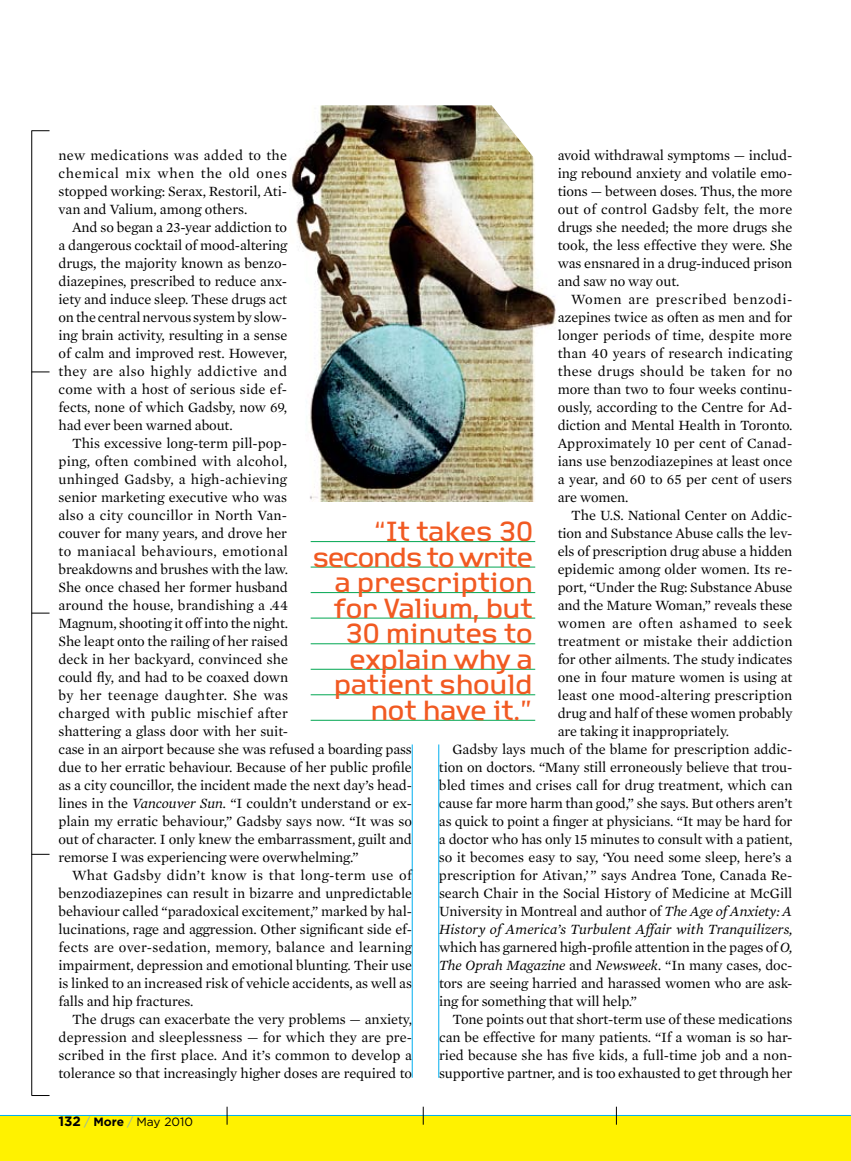
<style>
.page{position:relative;width:851px;height:1161px;background:#fff}
.page>*{position:absolute;margin:0;border:0;box-sizing:border-box;transform-origin:0 0}
.t1{font:28.5px/25.5px "Faux CRA M";letter-spacing:-.05em;color:#f15a22;text-align:right}
.t2{font:14.4px/18px "Mercury Text G1";letter-spacing:-.01em;color:#000;text-align:justify}
.t3{font:italic 14.4px "Mercury Text G1";letter-spacing:.005em;color:#000}
.t4{font:14.4px "Mercury Text G1";letter-spacing:.01em;color:#000}
.t5{font:14.4px "Mercury Text G1";letter-spacing:.035em;color:#000}
.t6{font:12px "Gotham";letter-spacing:-.005em;color:#000}
.s1{font-style:italic}
.s2{font-style:normal}
.s3{font-weight:700;font-size:13.5px}
.s4{color:#88afb9}
.s5{font-weight:700}
</style>
<div class="page">
<div style="left:0;top:1115px;width:850px;height:46px;background:#fff200"></div>
<hr style="left:0;top:1115px;width:850px;height:1px;background:#00aeef">
<svg style="left:227px;top:1107px;width:1px;height:18px"></svg>
<svg style="left:423px;top:1107px;width:1px;height:18px"></svg>
<svg style="left:616px;top:1107px;width:1px;height:18px"></svg>
<hr style="left:31px;top:131px;width:1px;height:964px;background:#000">
<svg style="left:32px;top:130px;width:18px;height:1px"></svg>
<svg style="left:32px;top:372px;width:18px;height:1px"></svg>
<svg style="left:32px;top:613px;width:18px;height:1px"></svg>
<svg style="left:32px;top:854px;width:18px;height:1px"></svg>
<svg style="left:32px;top:1095px;width:18px;height:1px"></svg>
<hr style="left:438px;top:744px;width:1px;height:334px;background:#00aeef">
<hr style="left:412px;top:744px;width:1px;height:334px;background:#00aeef">
<img style="left:290px;top:105px;width:266px;height:397px">
<hr style="left:310px;top:541px;width:225px;height:1px;background:#00a651">
<hr style="left:310px;top:567px;width:225px;height:1px;background:#00a651">
<hr style="left:310px;top:592px;width:225px;height:1px;background:#00a651">
<hr style="left:310px;top:618px;width:225px;height:1px;background:#00a651">
<hr style="left:310px;top:644px;width:225px;height:1px;background:#00a651">
<hr style="left:310px;top:669px;width:225px;height:1px;background:#00a651">
<hr style="left:310px;top:695px;width:225px;height:1px;background:#00a651">
<hr style="left:310px;top:720px;width:225px;height:1px;background:#00a651">
<p class="t2" style="left:58px;top:146px;width:230px">new medications was added to the chemical mix when the old ones stopped working: Serax, Restoril, Ati&shy;van and Valium, among others.</p>
<p class="t2" style="left:58px;top:218px;width:230px;text-indent:13px">And so began a 23-year addiction to a dangerous cocktail of mood-altering drugs, the majority known as benzo&shy;diazepines, prescribed to reduce anx&shy;iety and induce sleep. These drugs act on the central nervous system by slow&shy;ing brain activity, resulting in a sense of calm and improved rest. However, they are also highly addictive and come with a host of serious side ef&shy;fects, none of which Gadsby, now 69, had ever been warned about.</p>
<p class="t2" style="left:58px;top:434px;width:355px;text-align:left;text-indent:14px">This excessive long-term pill-pop-<br>ping, often combined with alcohol,<br>unhinged Gadsby, a high-achieving<br>senior marketing executive who was<br>also a city councillor in North Van-<br>couver for many years, and drove her<br>to maniacal behaviours, emotional<br>breakdowns and brushes with the law.<br>She once chased her former husband<br>around the house, brandishing a .44<br>Magnum, shooting it off into the night.<br>She leapt onto the railing of her raised<br>deck in her backyard, convinced she<br>could fly, and had to be coaxed down<br>by her teenage daughter. She was<br>charged with public mischief after<br>shattering a glass door with her suit-<br>case in an airport because she was refused a boarding pass due to her erratic behaviour. Because of her public profile as a city councillor, the incident made the next day’s head&shy;lines in the <span class="s1">Vancouver Sun.</span> “I couldn’t understand or ex&shy;plain my erratic behaviour,” Gadsby says now. “It was so out of character. I only knew the embarrassment, guilt and remorse I was experiencing were overwhelming.”</p>
<p class="t2" style="left:58px;top:866px;width:355px;text-indent:13px">What Gadsby didn’t know is that long-term use of benzodiazepines can result in bizarre and unpredictable behaviour called “paradoxical excitement,” marked by hal&shy;lucinations, rage and aggression. Other significant side ef&shy;fects are over-sedation, memory, balance and learning impairment, depression and emotional blunting. Their use is linked to an increased risk of vehicle accidents, as well as falls and hip fractures.</p>
<p class="t2" style="left:58px;top:1010px;width:355px;text-indent:13px">The drugs can exacerbate the very problems — anxiety, depression and sleeplessness — for which they are pre&shy;scribed in the first place. And it’s common to develop a tolerance so that increasingly higher doses are required to</p>
<p class="t2" style="left:557px;top:146px;width:236px">avoid withdrawal symptoms — includ&shy;ing rebound anxiety and volatile emo&shy;tions — between doses. Thus, the more out of control Gadsby felt, the more drugs she needed; the more drugs she took, the less effective they were. She was ensnared in a drug-induced prison and saw no way out.</p>
<p class="t2" style="left:557px;top:290px;width:236px;text-indent:13px">Women are prescribed benzodi&shy;azepines twice as often as men and for longer periods of time, despite more than 40 years of research indicating these drugs should be taken for no more than two to four weeks continu&shy;ously, according to the Centre for Ad&shy;diction and Mental Health in Toronto.<br>Approximately 10 per cent of Canad&shy;ians use benzodiazepines at least once a year, and 60 to 65 per cent of users are women.</p>
<p class="t2" style="left:571px;top:506px;width:223px">The U.S. National Center on Addic-</p>
<p class="t2" style="left:557px;top:524px;width:236px">tion and Substance Abuse calls the lev-</p>
<p class="t2" style="left:557px;top:542px;width:236px">els of prescription drug abuse a hidden</p>
<p class="t2" style="left:557px;top:560px;width:236px">epidemic among older women. Its re-</p>
<p class="t2" style="left:557px;top:578px;width:236px">port, “Under the Rug: Substance Abuse</p>
<p class="t2" style="left:557px;top:596px;width:236px">and the Mature Woman,” reveals these</p>
<p class="t5" style="left:557px;top:615px;width:236px">women are often ashamed to seek</p>
<p class="t4" style="left:557px;top:633px;width:236px">treatment or mistake their addiction</p>
<p class="t2" style="left:557px;top:650px;width:236px">for other ailments. The study indicates</p>
<p class="t2" style="left:557px;top:668px;width:236px">one in four mature women is using at</p>
<p class="t4" style="left:557px;top:687px;width:236px">least one mood-altering prescription</p>
<p class="t2" style="left:557px;top:704px;width:236px">drug and half of these women probably</p>
<p class="t2" style="left:557px;top:722px;width:173px">are taking it inappropriately.</p>
<p class="t2" style="left:452px;top:740px;width:341px">Gadsby lays much of the blame for prescription addic-</p>
<p class="t2" style="left:439px;top:758px;width:355px">tion on doctors. “Many still erroneously believe that trou-</p>
<p class="t2" style="left:439px;top:776px;width:355px">bled times and crises call for drug treatment, which can</p>
<p class="t2" style="left:439px;top:794px;width:355px">cause far more harm than good,” she says. But others aren’t</p>
<p class="t2" style="left:439px;top:812px;width:355px">as quick to point a finger at physicians. “It may be hard for</p>
<p class="t2" style="left:439px;top:830px;width:355px">a doctor who has only 15 minutes to consult with a patient,</p>
<p class="t2" style="left:439px;top:848px;width:354px">so it becomes easy to say, ‘You need some sleep, here’s a</p>
<p class="t2" style="left:439px;top:866px;width:355px">prescription for Ativan,’ ” says Andrea Tone, Canada Re-</p>
<p class="t2" style="left:439px;top:884px;width:355px">search Chair in the Social History of Medicine at McGill</p>
<p class="t2" style="left:439px;top:902px;width:355px">University in Montreal and author of <span class="s1">The Age of Anxiety: A</span></p>
<p class="t3" style="left:439px;top:921px;width:355px">History of America’s Turbulent Affair with Tranquilizers,</p>
<p class="t2" style="left:439px;top:938px;width:355px">which has garnered high-profile attention in the pages of <span class="s1">O,</span></p>
<p class="t3" style="left:439px;top:957px;width:355px">The Oprah Magazine <span class="s2">and</span> Newsweek. <span class="s2">“In many cases, doc-</span></p>
<p class="t2" style="left:439px;top:974px;width:355px">tors are seeing harried and harassed women who are ask-</p>
<p class="t2" style="left:439px;top:992px;width:199px">ing for something that will help.”</p>
<p class="t2" style="left:452px;top:1010px;width:341px">Tone points out that short-term use of these medications</p>
<p class="t2" style="left:439px;top:1028px;width:355px">can be effective for many patients. “If a woman is so har-</p>
<p class="t2" style="left:439px;top:1046px;width:355px">ried because she has five kids, a full-time job and a non-</p>
<p class="t2" style="left:439px;top:1064px;width:355px">supportive partner, and is too exhausted to get through her</p>
<h1 class="t1" style="left:312px;top:519px;width:222px">“It takes 3O seconds to write a prescription for Valium, but<br>3O minutes to explain why a patient should not have it.”</h1>
<p class="t6" style="left:58px;top:1115px;width:136px"><span class="s3">132</span> <span class="s4">/</span> <span class="s5">More</span> <span class="s4">/</span> May 2010</p>
</div>
